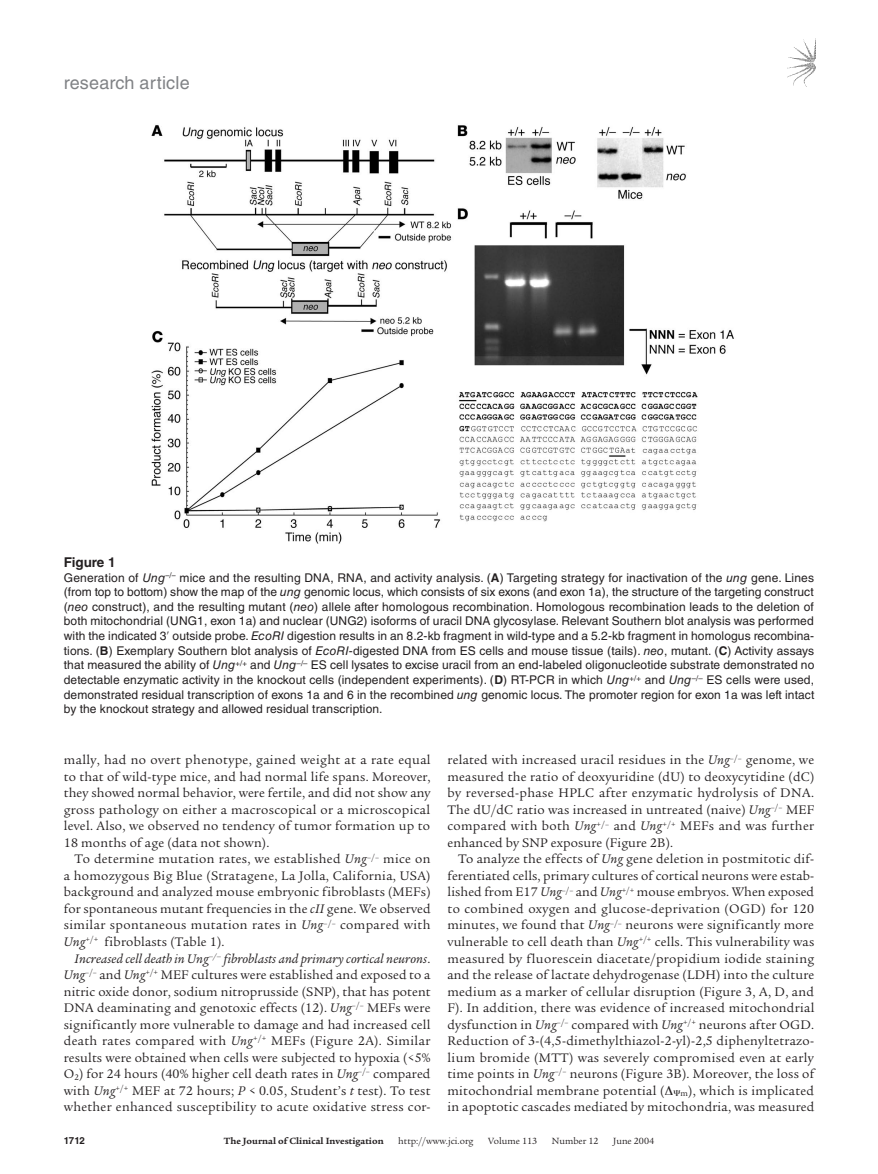
<style>
.page{position:relative;width:878px;height:1174px;background:#fff}
.page>*{position:absolute;margin:0;border:0;box-sizing:border-box;transform-origin:0 0}
.t1{font:18px "Helvetica LT Std";letter-spacing:.01em;color:#808285}
.t2{font:13.5px/16.5px "Legacy Serif Std";letter-spacing:.02em;color:#231f20;text-align:justify}
.t3{font:700 13.5px "Helvetica LT Std";color:#231f20}
.t4{font:12px/14.7px "Helvetica LT Std";letter-spacing:.01em;color:#231f20;text-align:justify}
.t5{font:9.75px "Legacy Serif Std";color:#231f20}
.t6{font:700 9.75px "Legacy Serif Std";color:#231f20}
.t7{font:700 9.75px "Helvetica LT Std";color:#231f20}
.s1{font-style:italic}
.s2{font-weight:700}
</style>
<div class="page">
<img style="left:787px;top:39px;width:28px;height:47px">
<img style="left:151px;top:125px;width:583px;height:419px">
<h1 class="t1" style="left:64px;top:72px;width:127px">research article</h1>
<p class="t3" style="left:64px;top:554px;width:53px">Figure 1</p>
<p class="t4" style="left:64px;top:570px;width:752px">Generation of <span class="s1">Ung</span><sup>–/–</sup> mice and the resulting DNA, RNA, and activity analysis. (<span class="s2">A</span>) Targeting strategy for inactivation of the <span class="s1">ung</span> gene. Lines (from top to bottom) show the map of the <span class="s1">ung</span> genomic locus, which consists of six exons (and exon 1a), the structure of the targeting construct (<span class="s1">neo</span> construct), and the resulting mutant (<span class="s1">neo</span>) allele after homologous recombination. Homologous recombination leads to the deletion of both mitochondrial (UNG1, exon 1a) and nuclear (UNG2) isoforms of uracil DNA glycosylase. Relevant Southern blot analysis was performed with the indicated 3 outside probe. <span class="s1">EcoRI</span> digestion results in an 8.2-kb fragment in wild-type and a 5.2-kb fragment in homologus recombina&shy;tions. (<span class="s2">B</span>) Exemplary Southern blot analysis of <span class="s1">EcoRI</span>-digested DNA from ES cells and mouse tissue (tails). <span class="s1">neo</span>, mutant. (<span class="s2">C</span>) Activity assays that measured the ability of <span class="s1">Ung</span><sup>+/+</sup> and <span class="s1">Ung</span><sup>–/–</sup> ES cell lysates to excise uracil from an end-labeled oligonucleotide substrate demonstrated no detectable enzymatic activity in the knockout cells (independent experiments). (<span class="s2">D</span>) RT-PCR in which <span class="s1">Ung</span><sup>+/+</sup> and <span class="s1">Ung</span><sup>–/–</sup> ES cells were used, demonstrated residual transcription of exons 1a and 6 in the recombined <span class="s1">ung</span> genomic locus. The promoter region for exon 1a was left intact by the knockout strategy and allowed residual transcription.</p>
<p class="t2" style="left:64px;top:752px;width:368px">mally, had no overt phenotype, gained weight at a rate equal to that of wild-type mice, and had normal life spans. Moreover, they showed normal behavior, were fertile, and did not show any gross pathology on either a macroscopical or a microscopical level. Also, we observed no tendency of tumor formation up to 18 months of age (data not shown).</p>
<p class="t2" style="left:64px;top:851px;width:368px;text-indent:11px">To determine mutation rates, we established <span class="s1">Ung</span><sup>–/–</sup> mice on a homozygous Big Blue (Stratagene, La Jolla, California, USA) background and analyzed mouse embryonic fibroblasts (MEFs) for spontaneous mutant frequencies in the <span class="s1">cII</span> gene. We observed similar spontaneous mutation rates in <span class="s1">Ung</span><sup>–/–</sup> compared with <span class="s1">Ung</span><sup>+/+</sup> fibroblasts (Table 1).</p>
<p class="t2" style="left:64px;top:950px;width:368px;text-indent:11px"><span class="s1">Increased cell death in Ung</span><sup>–/–</sup> <span class="s1">fibroblasts and primary cortical neurons</span>.<br><span class="s1">Ung</span><sup>–/–</sup> and <span class="s1">Ung</span><sup>+/+</sup> MEF cultures were established and exposed to a nitric oxide donor, sodium nitroprusside (SNP), that has potent DNA deaminating and genotoxic effects (12). <span class="s1">Ung</span><sup>–/–</sup> MEFs were significantly more vulnerable to damage and had increased cell death rates compared with <span class="s1">Ung</span><sup>+/+</sup> MEFs (Figure 2A). Similar results were obtained when cells were subjected to hypoxia (&lt;5% O<sub>2</sub>) for 24 hours (40% higher cell death rates in <span class="s1">Ung</span><sup>–/–</sup> compared with <span class="s1">Ung</span><sup>+/+</sup> MEF at 72 hours; <span class="s1">P</span> &lt; 0.05, Student’s <span class="s1">t</span> test). To test whether enhanced susceptibility to acute oxidative stress cor-</p>
<p class="t2" style="left:447px;top:752px;width:368px">related with increased uracil residues in the <span class="s1">Ung</span><sup>–/–</sup> genome, we measured the ratio of deoxyuridine (dU) to deoxycytidine (dC) by reversed-phase HPLC after enzymatic hydrolysis of DNA.<br>The dU/dC ratio was increased in untreated (naive) <span class="s1">Ung</span><sup>–/–</sup> MEF compared with both <span class="s1">Ung</span><sup>+/–</sup> and <span class="s1">Ung</span><sup>+/+</sup> MEFs and was further enhanced by SNP exposure (Figure 2B).</p>
<p class="t2" style="left:447px;top:851px;width:368px;text-indent:11px">To analyze the effects of <span class="s1">Ung</span> gene deletion in postmitotic dif&shy;ferentiated cells, primary cultures of cortical neurons were estab&shy;lished from E17 <span class="s1">Ung</span><sup>–/–</sup> and <span class="s1">Ung</span><sup>+/+</sup> mouse embryos. When exposed to combined oxygen and glucose-deprivation (OGD) for 120 minutes, we found that <span class="s1">Ung</span><sup>–/–</sup> neurons were significantly more vulnerable to cell death than <span class="s1">Ung</span><sup>+/+</sup> cells. This vulnerability was measured by fluorescein diacetate/propidium iodide staining and the release of lactate dehydrogenase (LDH) into the culture medium as a marker of cellular disruption (Figure 3, A, D, and F). In addition, there was evidence of increased mitochondrial dysfunction in <span class="s1">Ung</span><sup>–/–</sup> compared with <span class="s1">Ung</span><sup>+/+</sup> neurons after OGD.<br>Reduction of 3-(4,5-dimethylthiazol-2-yl)-2,5 diphenyltetrazo&shy;lium bromide (MTT) was severely compromised even at early time points in <span class="s1">Ung</span><sup>–/–</sup> neurons (Figure 3B). Moreover, the loss of mitochondrial membrane potential ( <sub>m</sub>), which is implicated in apoptotic cascades mediated by mitochondria, was measured</p>
<p class="t7" style="left:64px;top:1134px;width:23px">1712</p>
<p class="t6" style="left:224px;top:1135px;width:161px">The Journal of Clinical Investigation</p>
<p class="t5" style="left:398px;top:1135px;width:77px">http://www.jci.org</p>
<p class="t5" style="left:488px;top:1135px;width:50px">Volume 113</p>
<p class="t5" style="left:552px;top:1135px;width:48px">Number 12</p>
<p class="t5" style="left:613px;top:1135px;width:42px">June 2004</p>
</div>
